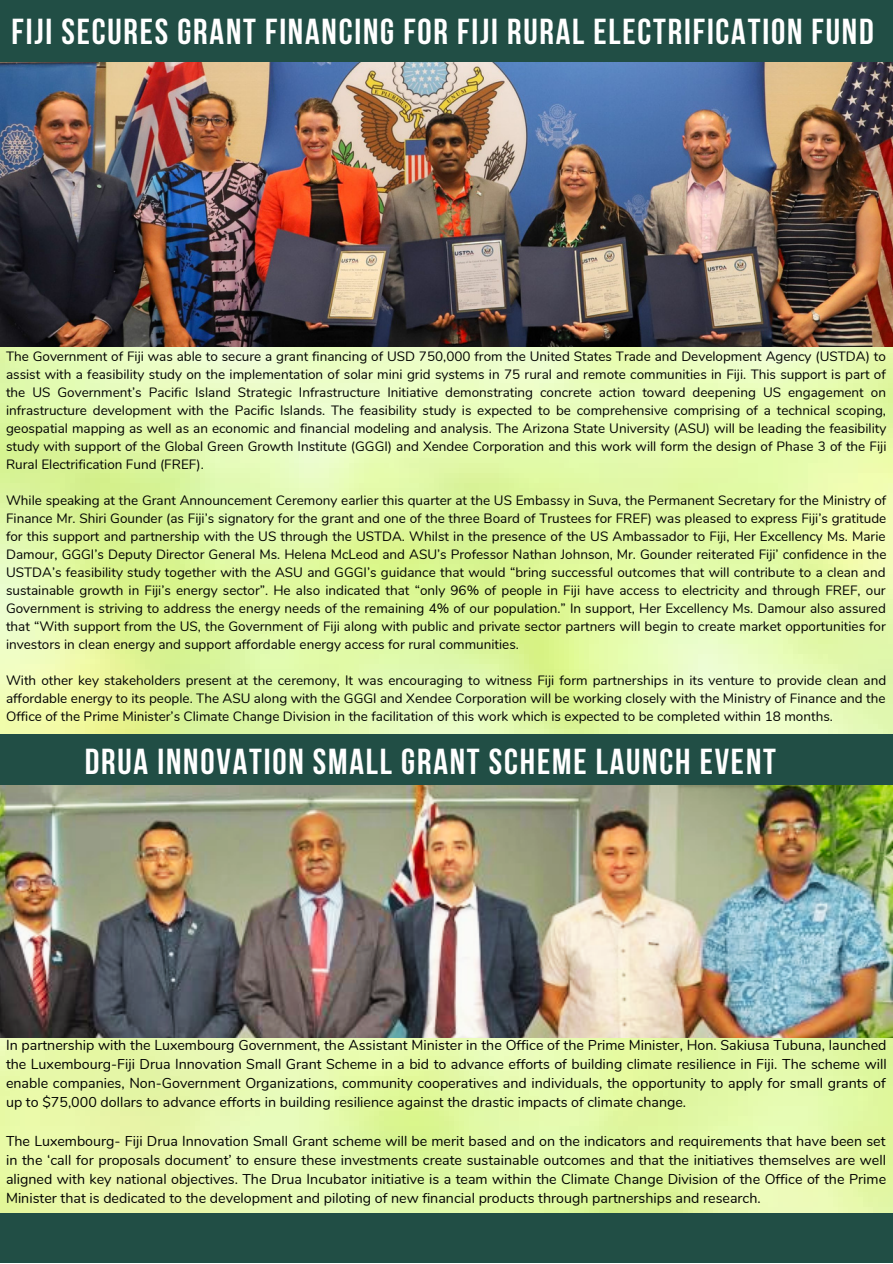
<style>
.page{position:relative;width:893px;height:1264px;background:#fff}
.page>*{position:absolute;margin:0;border:0;box-sizing:border-box;transform-origin:0 0}
.t1{font:700 36px "Bebas Neue";letter-spacing:.05em;color:#fff}
.t2{font:14.25px/19px "Nunito";color:#000;text-align:justify}
.t3{font:13.5px/18px "Nunito";color:#000;text-align:justify}
</style>
<div class="page">
<img style="left:0;top:346px;width:892px;height:866px">
<div style="left:0;top:0;width:892px;height:63px;background:#214e45"></div>
<div style="left:0;top:1212px;width:892px;height:50px;background:#214e45"></div>
<div style="left:0;top:733px;width:892px;height:52px;background:#214e45"></div>
<img style="left:0;top:63px;width:892px;height:283px">
<img style="left:0;top:785px;width:892px;height:252px">
<p class="t1" style="left:12px;top:17px;width:863px">FIJI SECURES GRANT FINANCING FOR FIJI RURAL ELECTRIFICATION FUND</p>
<p class="t3" style="left:6px;top:347px;width:881px">The Government of Fiji was able to secure a grant financing of USD 750,000 from the United States Trade and Development Agency (USTDA) to assist with a feasibility study on the implementation of solar mini grid systems in 75 rural and remote communities in Fiji. This support is part of the US Government’s Pacific Island Strategic Infrastructure Initiative demonstrating concrete action toward deepening US engagement on infrastructure development with the Pacific Islands. The feasibility study is expected to be comprehensive comprising of a technical scoping, geospatial mapping as well as an economic and financial modeling and analysis. The Arizona State University (ASU) will be leading the feasibility study with support of the Global Green Growth Institute (GGGI) and Xendee Corporation and this work will form the design of Phase 3 of the Fiji Rural Electrification Fund (FREF).</p>
<p class="t3" style="left:6px;top:491px;width:881px">While speaking at the Grant Announcement Ceremony earlier this quarter at the US Embassy in Suva, the Permanent Secretary for the Ministry of Finance Mr. Shiri Gounder (as Fiji’s signatory for the grant and one of the three Board of Trustees for FREF) was pleased to express Fiji’s gratitude for this support and partnership with the US through the USTDA. Whilst in the presence of the US Ambassador to Fiji, Her Excellency Ms. Marie Damour, GGGI’s Deputy Director General Ms. Helena McLeod and ASU’s Professor Nathan Johnson, Mr. Gounder reiterated Fiji’ confidence in the USTDA’s feasibility study together with the ASU and GGGI’s guidance that would “bring successful outcomes that will contribute to a clean and sustainable growth in Fiji’s energy sector”. He also indicated that “only 96% of people in Fiji have access to electricity and through FREF, our Government is striving to address the energy needs of the remaining 4% of our population.” In support, Her Excellency Ms. Damour also assured that “With support from the US, the Government of Fiji along with public and private sector partners will begin to create market opportunities for investors in clean energy and support affordable energy access for rural communities.</p>
<p class="t3" style="left:6px;top:671px;width:881px">With other key stakeholders present at the ceremony, It was encouraging to witness Fiji form partnerships in its venture to provide clean and affordable energy to its people. The ASU along with the GGGI and Xendee Corporation will be working closely with the Ministry of Finance and the Office of the Prime Minister’s Climate Change Division in the facilitation of this work which is expected to be completed within 18 months.</p>
<p class="t1" style="left:85px;top:747px;width:692px">DRUA INNOVATION SMALL GRANT SCHEME LAUNCH EVENT</p>
<p class="t2" style="left:6px;top:1035px;width:882px">In partnership with the Luxembourg Government, the Assistant Minister in the Office of the Prime Minister, Hon. Sakiusa Tubuna, launched the Luxembourg-Fiji Drua Innovation Small Grant Scheme in a bid to advance efforts of building climate resilience in Fiji. The scheme will enable companies, Non-Government Organizations, community cooperatives and individuals, the opportunity to apply for small grants of up to $75,000 dollars to advance efforts in building resilience against the drastic impacts of climate change.</p>
<p class="t2" style="left:6px;top:1131px;width:881px">The Luxembourg- Fiji Drua Innovation Small Grant scheme will be merit based and on the indicators and requirements that have been set in the ‘call for proposals document’ to ensure these investments create sustainable outcomes and that the initiatives themselves are well aligned with key national objectives. The Drua Incubator initiative is a team within the Climate Change Division of the Office of the Prime Minister that is dedicated to the development and piloting of new financial products through partnerships and research.</p>
</div>
